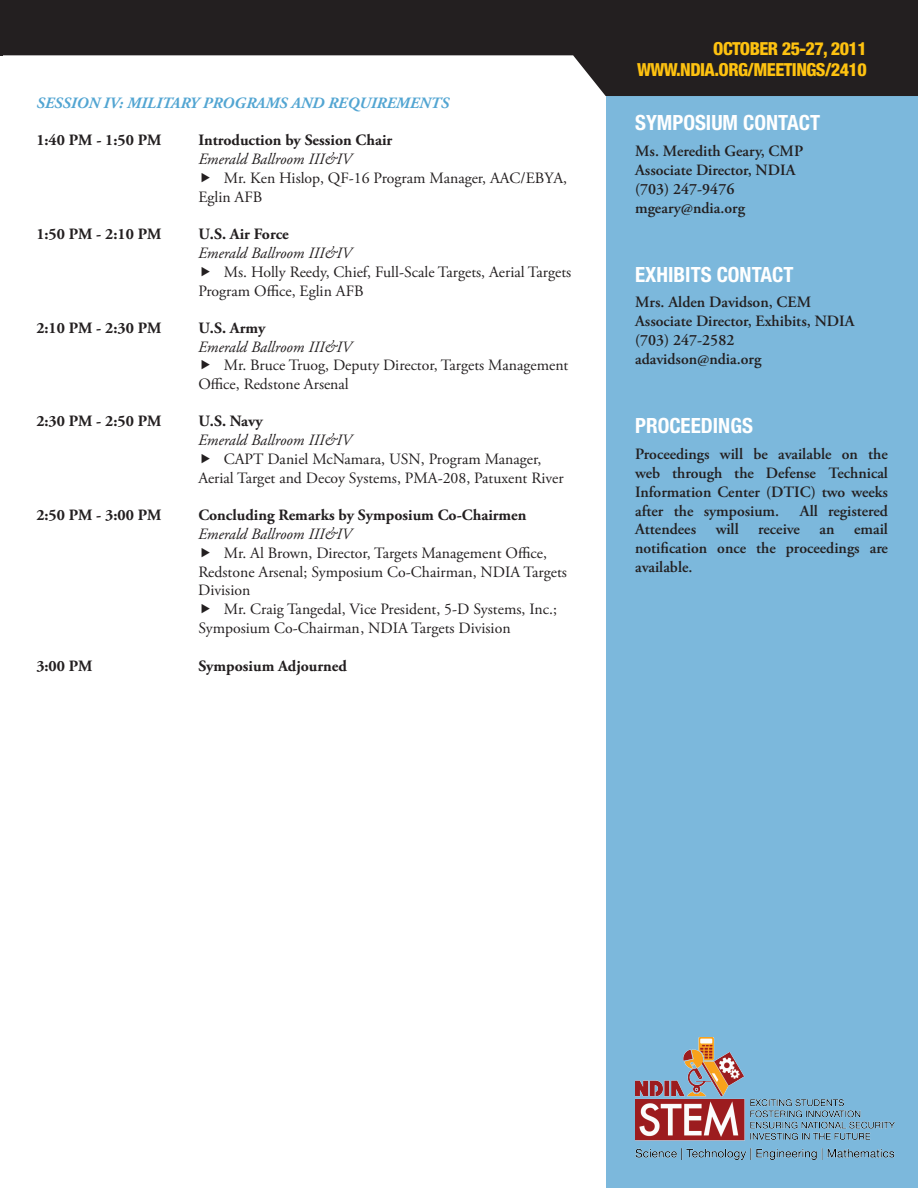
<style>
.page{position:relative;width:918px;height:1188px;background:#fff}
.page>*{position:absolute;margin:0;border:0;box-sizing:border-box;transform-origin:0 0}
.t1{font:700 condensed 21px "Helvetica Neue LT Std";color:#fff}
.t2{font:800 condensed 18px "Helvetica Neue LT Std";letter-spacing:-.03em;color:#fec210}
.t3{font:15.75px/18.9px "Adobe Garamond Pro";color:#231f20}
.t4{font:600 15.75px/18.9px "Adobe Garamond Pro";color:#231f20}
.t5{font:700 15.75px "Adobe Garamond Pro";color:#231f20}
.t6{font:italic 15.75px "Adobe Garamond Pro";color:#231f20}
.t7{font:italic 700 15.75px "Adobe Garamond Pro";color:#52a5d2}
</style>
<div class="page">
<div style="left:606px;top:64px;width:312px;height:1124px;background:#7cb8dc"></div>
<img style="left:635px;top:1037px;width:260px;height:122px">
<hr style="left:0;top:0;width:3px;height:56px;background:#231f20">
<svg style="left:3px;top:0;width:915px;height:96px;fill:#231f20"></svg>
<p class="t7" style="left:36px;top:94px;width:414px">SESSION IV: MILITARY PROGRAMS AND REQUIREMENTS</p>
<p class="t5" style="left:36px;top:131px;width:127px">1:40 PM - 1:50 PM</p>
<p class="t5" style="left:198px;top:131px;width:196px">Introduction by Session Chair</p>
<p class="t6" style="left:198px;top:150px;width:155px">Emerald Ballroom III&amp;IV</p>
<p class="t3" style="left:198px;top:169px;width:370px;text-indent:25px">Mr. Ken Hislop, QF-16 Program Manager, AAC/EBYA,<br>Eglin AFB</p>
<p class="t5" style="left:36px;top:225px;width:127px">1:50 PM - 2:10 PM</p>
<p class="t5" style="left:198px;top:225px;width:92px">U.S. Air Force</p>
<p class="t6" style="left:198px;top:243px;width:155px">Emerald Ballroom III&amp;IV</p>
<p class="t3" style="left:198px;top:263px;width:374px;text-indent:25px">Ms. Holly Reedy, Chief, Full-Scale Targets, Aerial Targets<br>Program Office, Eglin AFB</p>
<p class="t5" style="left:36px;top:318px;width:127px">2:10 PM - 2:30 PM</p>
<p class="t5" style="left:198px;top:318px;width:69px">U.S. Army</p>
<p class="t6" style="left:198px;top:337px;width:155px">Emerald Ballroom III&amp;IV</p>
<p class="t3" style="left:198px;top:357px;width:372px;text-indent:25px">Mr. Bruce Truog, Deputy Director, Targets Management<br>Office, Redstone Arsenal</p>
<p class="t5" style="left:36px;top:412px;width:127px">2:30 PM - 2:50 PM</p>
<p class="t5" style="left:198px;top:412px;width:66px">U.S. Navy</p>
<p class="t6" style="left:198px;top:431px;width:155px">Emerald Ballroom III&amp;IV</p>
<p class="t3" style="left:198px;top:450px;width:367px;text-align:center">CAPT Daniel McNamara, USN, Program Manager,<br>Aerial Target and Decoy Systems, PMA-208, Patuxent River</p>
<p class="t5" style="left:36px;top:506px;width:127px">2:50 PM - 3:00 PM</p>
<p class="t5" style="left:198px;top:506px;width:330px">Concluding Remarks by Symposium Co-Chairmen</p>
<p class="t6" style="left:198px;top:524px;width:155px">Emerald Ballroom III&amp;IV</p>
<p class="t3" style="left:198px;top:544px;width:370px;text-indent:25px">Mr. Al Brown, Director, Targets Management Office,<br>Redstone Arsenal; Symposium Co-Chairman, NDIA Targets<br>Division</p>
<p class="t3" style="left:198px;top:600px;width:360px;text-indent:25px">Mr. Craig Tangedal, Vice President, 5-D Systems, Inc.;<br>Symposium Co-Chairman, NDIA Targets Division</p>
<p class="t5" style="left:36px;top:657px;width:58px">3:00 PM</p>
<p class="t5" style="left:198px;top:657px;width:150px">Symposium Adjourned</p>
<p class="t2" style="left:713px;top:38px;width:11px">OCTOB</p>
<p class="t2" style="left:760px;top:38px;width:109px">ER 25-27, 2011</p>
<p class="t2" style="left:637px;top:59px;width:15px">WWW</p>
<p class="t2" style="left:676px;top:59px;width:14px">.NDIA</p>
<p class="t2" style="left:714px;top:59px;width:79px">.ORG/MEETINGS</p>
<p class="t2" style="left:825px;top:59px;width:43px">/2410</p>
<h1 class="t1" style="left:635px;top:110px;width:13px">SYMPOSIUM</h1>
<h1 class="t1" style="left:743px;top:110px;width:12px">CONTACT</h1>
<p class="t4" style="left:635px;top:142px;width:170px">Ms. Meredith Geary, CMP<br>Associate Director, NDIA (703) 247-9476 mgeary@ndia.org</p>
<h1 class="t1" style="left:635px;top:261px;width:43px">EXHIBITS</h1>
<h1 class="t1" style="left:717px;top:261px;width:12px">CONTACT</h1>
<p class="t4" style="left:635px;top:293px;width:221px">Mrs. Alden Davidson, CEM<br>Associate Director, Exhibits, NDIA (703) 247-2582 adavidson@ndia.org</p>
<h1 class="t1" style="left:635px;top:413px;width:12px">PROCEE</h1>
<h1 class="t1" style="left:701px;top:413px;width:23px">DINGS</h1>
<p class="t4" style="left:635px;top:445px;width:254px;text-align:justify">Proceedings will be available on the web through the Defense Technical Information Center (DTIC) two weeks after the symposium.</p>
<p class="t4" style="left:635px;top:501px;width:254px;text-align:justify;text-indent:165px">All registered Attendees will receive an email notification once the proceedings are available.</p>
</div>
